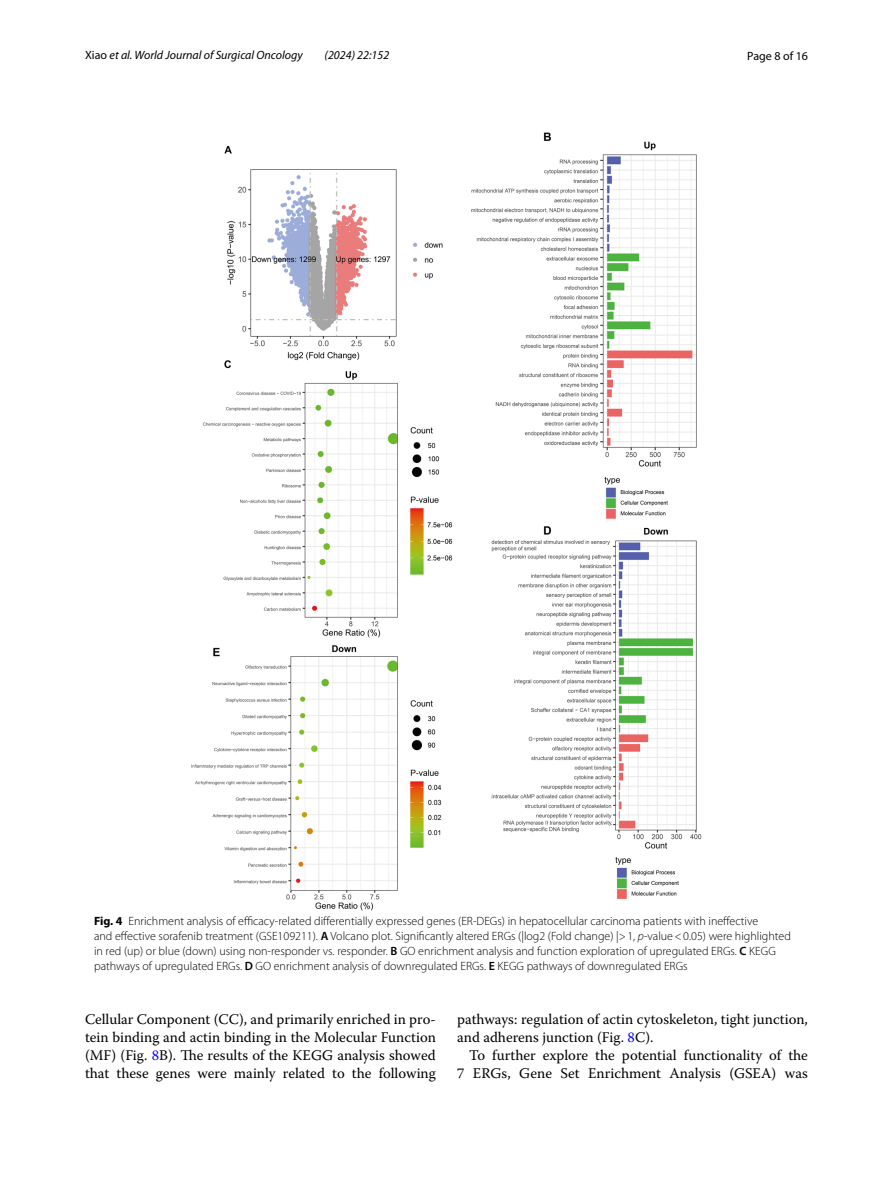
<style>
.page{position:relative;width:893px;height:1187px;background:#fff}
.page>*{position:absolute;margin:0;border:0;box-sizing:border-box;transform-origin:0 0}
.t1{font:14.7px/18px "Warnock Pro";color:#000;text-align:justify}
.t2{font:300 12px/15px "Myriad Pro";color:#000}
.t3{font:italic 12px "Myriad Pro";color:#000}
.t4{font:12px "Myriad Pro";color:#000}
.s1{font-style:normal}
.s2{font-weight:700}
.s3{font-weight:600}
.s4{font-style:italic}
.s5{color:#00f}
</style>
<div class="page">
<img style="left:191px;top:133px;width:511px;height:777px">
<p class="t3" style="left:85px;top:48px;width:219px"><span class="s1">Xiao</span> et al. World Journal of Surgical Oncology</p>
<p class="t3" style="left:325px;top:48px;width:66px">(2024) 22:152</p>
<p class="t4" style="left:747px;top:48px;width:62px">Page 8 of 16</p>
<p class="t2" style="left:94px;top:914px;width:698px"><span class="s2">Fig. 4</span> Enrichment analysis of efficacy-related differentially expressed genes (ER-DEGs) in hepatocellular carcinoma patients with ineffective<br>and effective sorafenib treatment (GSE109211). <span class="s3">A</span> Volcano plot. Significantly altered ERGs (|log2 (Fold change) |&gt;1, <span class="s4">p</span>-value&lt;0.05) were highlighted in red (up) or blue (down) using non-responder vs. responder. <span class="s3">B</span> GO enrichment analysis and function exploration of upregulated ERGs. <span class="s3">C</span> KEGG pathways of upregulated ERGs. <span class="s3">D</span> GO enrichment analysis of downregulated ERGs. <span class="s3">E</span> KEGG pathways of downregulated ERGs</p>
<p class="t1" style="left:85px;top:1010px;width:352px">Cellular Component (CC), and primarily enriched in pro&shy;tein binding and actin binding in the Molecular Function (MF) (Fig. <span class="s5">8</span>B). The results of the KEGG analysis showed that these genes were mainly related to the following</p>
<p class="t1" style="left:457px;top:1010px;width:352px">pathways: regulation of actin cytoskeleton, tight junction, and adherens junction (Fig. <span class="s5">8</span>C).</p>
<p class="t1" style="left:457px;top:1046px;width:352px;text-align:right">To further explore the potential functionality of the<br>7 ERGs, Gene Set Enrichment Analysis (GSEA) was</p>
</div>
